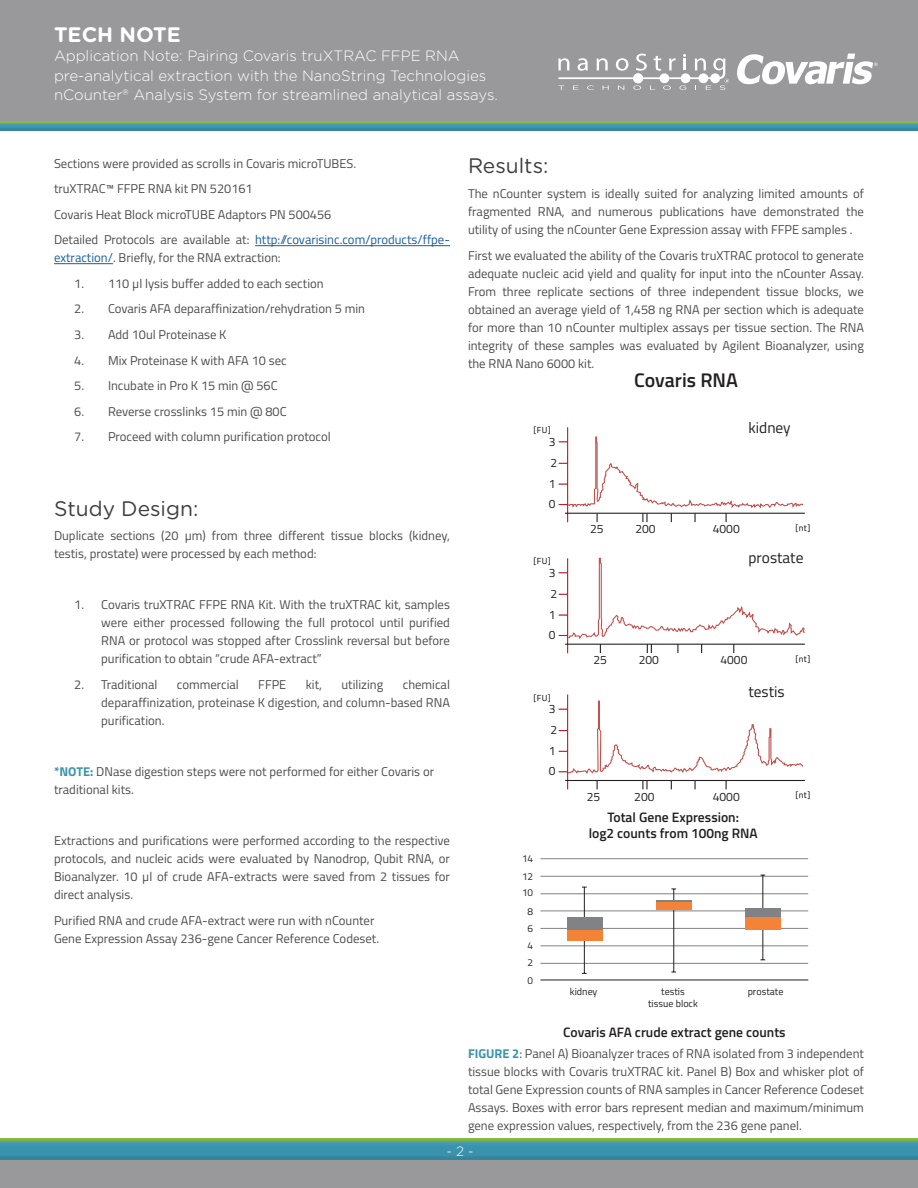
<style>
.page{position:relative;width:918px;height:1188px;background:#fff}
.page>*{position:absolute;margin:0;border:0;box-sizing:border-box;transform-origin:0 0}
.sub_head{font:21px "Gotham Rounded";color:#3e3e3f}
.t1{font:700 21px "Gotham Rounded";color:#fff}
.t2{font:600 19.8px "Titillium";color:#231f20}
.t3{font:15.45px "Titillium";color:#231f20}
.t4{font:300 15px/19.5px "Gotham Rounded";color:#fff}
.t5{font:600 13.65px/16.4px "Titillium";color:#231f20;text-align:center}
.t6{font:300 13.5px "Gotham Rounded";color:#fff}
.body{font:12.75px/18px "Titillium";color:#4b4c4d;text-align:justify}
.t7{font:12.15px "Titillium";color:#231f20}
.t8{font:10.05px/12px "Titillium";color:#231f20;text-align:center}
.t9{font:8.85px "Titillium";letter-spacing:.05em;color:#050504}
.s1{color:#175d9e}
.s2{font-weight:700;color:#3a93ac}
</style>
<div class="page">
<div style="left:0;top:1141px;width:918px;height:21px;background:#231f20;opacity:.1"></div>
<div style="left:0;top:0;width:918px;height:121px;background:#99989b"></div>
<div style="left:0;top:121px;width:918px;height:6px;background:#7bb53a"></div>
<div style="left:0;top:124px;width:918px;height:9px;background:#231f20;opacity:.1"></div>
<div style="left:0;top:1160px;width:918px;height:28px;background:#99989b"></div>
<div style="left:0;top:1138px;width:918px;height:6px;background:#231f20;opacity:.1"></div>
<hr style="left:255px;top:245px;width:195px;height:1px;background:#175d9e">
<hr style="left:54px;top:263px;width:59px;height:1px;background:#175d9e">
<svg style="left:737px;top:54px;width:141px;height:30px"></svg>
<svg style="left:558px;top:54px;width:171px;height:36px"></svg>
<hr style="left:567px;top:427px;width:1px;height:95px;background:#be1d2c">
<hr style="left:565px;top:513px;width:240px;height:1px;background:#231f20">
<hr style="left:567px;top:695px;width:1px;height:94px;background:#be1d2c">
<svg style="left:559px;top:700px;width:246px;height:89px"></svg>
<svg style="left:559px;top:557px;width:246px;height:96px"></svg>
<svg style="left:559px;top:436px;width:245px;height:86px"></svg>
<hr style="left:540px;top:980px;width:268px;height:1px;background:#231f20">
<hr style="left:540px;top:963px;width:268px;height:1px;background:#808285">
<hr style="left:540px;top:946px;width:268px;height:1px;background:#808285">
<hr style="left:540px;top:928px;width:268px;height:1px;background:#808285">
<hr style="left:540px;top:911px;width:268px;height:1px;background:#808285">
<hr style="left:540px;top:894px;width:268px;height:1px;background:#808285">
<hr style="left:540px;top:876px;width:268px;height:1px;background:#808285">
<hr style="left:540px;top:858px;width:268px;height:1px;background:#808285">
<hr style="left:584px;top:887px;width:1px;height:86px;background:#231f20">
<div style="left:567px;top:917px;width:35px;height:13px;background:#808285"></div>
<div style="left:567px;top:930px;width:35px;height:11px;background:#f48237"></div>
<hr style="left:673px;top:889px;width:1px;height:83px;background:#231f20">
<hr style="left:656px;top:900px;width:36px;height:2px;background:#808285">
<div style="left:656px;top:902px;width:36px;height:8px;background:#f48237"></div>
<hr style="left:763px;top:875px;width:1px;height:85px;background:#231f20">
<div style="left:745px;top:908px;width:36px;height:10px;background:#808285"></div>
<div style="left:745px;top:918px;width:36px;height:12px;background:#f48237"></div>
<h1 class="t1" style="left:54px;top:19px;width:128px">TECH NOTE</h1>
<p class="t4" style="left:54px;top:45px;width:445px">Application Note: Pairing Covaris truXTRAC FFPE RNA pre-analytical extraction with the NanoString Technologies nCounter® Analysis System for streamlined analytical assays.</p>
<p class="body" style="left:54px;top:154px;width:304px">Sections were provided as scrolls in Covaris microTUBES.</p>
<p class="body" style="left:54px;top:179px;width:200px">truXTRAC™ FFPE RNA kit PN 520161</p>
<p class="body" style="left:54px;top:205px;width:279px">Covaris Heat Block microTUBE Adaptors PN 500456</p>
<p class="body" style="left:54px;top:230px;width:398px">Detailed Protocols are available at: <span class="s1">http://covarisinc.com/products/ffpe&shy;extraction/</span>. Briefly, for the RNA extraction:</p>
<p class="body" style="left:74px;top:274px;width:251px">1. 110 μl lysis buffer added to each section</p>
<p class="body" style="left:74px;top:299px;width:292px">2. Covaris AFA deparaffinization/rehydration 5 min</p>
<p class="body" style="left:74px;top:325px;width:154px">3. Add 10ul Proteinase K</p>
<p class="body" style="left:74px;top:350px;width:214px">4. Mix Proteinase K with AFA 10 sec</p>
<p class="body" style="left:74px;top:376px;width:205px">5. Incubate in Pro K 15 min @ 56C</p>
<p class="body" style="left:74px;top:402px;width:214px">6. Reverse crosslinks 15 min @ 80C</p>
<p class="body" style="left:74px;top:427px;width:258px">7. Proceed with column purification protocol</p>
<p class="sub_head" style="left:54px;top:494px;width:146px">Study Design:</p>
<p class="body" style="left:54px;top:526px;width:398px">Duplicate sections (20 μm) from three different tissue blocks (kidney, testis, prostate) were processed by each method:</p>
<p class="body" style="left:101px;top:595px;width:350px;text-indent:-27px">1. Covaris truXTRAC FFPE RNA Kit. With the truXTRAC kit, samples were either processed following the full protocol until purified RNA or protocol was stopped after Crosslink reversal but before purification to obtain “crude AFA-extract”</p>
<p class="body" style="left:74px;top:675px;width:85px">2. Traditional</p>
<p class="body" style="left:177px;top:675px;width:63px">commercial</p>
<p class="body" style="left:258px;top:675px;width:30px">FFPE</p>
<p class="body" style="left:306px;top:675px;width:18px">kit,</p>
<p class="body" style="left:342px;top:675px;width:43px">utilizing</p>
<p class="body" style="left:101px;top:675px;width:350px;text-indent:302px">chemical deparaffinization, proteinase K digestion, and column-based RNA purification.</p>
<p class="body" style="left:54px;top:762px;width:382px"><span class="s2">*NOTE:</span> DNase digestion steps were not performed for either Covaris or traditional kits.</p>
<p class="body" style="left:54px;top:831px;width:398px">Extractions and purifications were performed according to the respective protocols, and nucleic acids were evaluated by Nanodrop, Qubit RNA, or Bioanalyzer. 10 μl of crude AFA-extracts were saved from 2 tissues for direct analysis.</p>
<p class="body" style="left:54px;top:911px;width:327px">Purified RNA and crude AFA-extract were run with nCounter<br>Gene Expression Assay 236-gene Cancer Reference Codeset.</p>
<p class="sub_head" style="left:468px;top:151px;width:82px">Results:</p>
<p class="body" style="left:468px;top:184px;width:398px">The nCounter system is ideally suited for analyzing limited amounts of fragmented RNA, and numerous publications have demonstrated the utility of using the nCounter Gene Expression assay with FFPE samples .</p>
<p class="body" style="left:468px;top:246px;width:398px">First we evaluated the ability of the Covaris truXTRAC protocol to generate adequate nucleic acid yield and quality for input into the nCounter Assay.<br>From three replicate sections of three independent tissue blocks, we obtained an average yield of 1,458 ng RNA per section which is adequate for more than 10 nCounter multiplex assays per tissue section. The RNA integrity of these samples was evaluated by Agilent Bioanalyzer, using the RNA Nano 6000 kit.</p>
<p class="t9" style="left:533px;top:424px;width:19px">[FU]</p>
<p class="t7" style="left:549px;top:433px;width:8px">3</p>
<p class="t7" style="left:550px;top:453px;width:8px">2</p>
<p class="t7" style="left:549px;top:475px;width:8px">1</p>
<p class="t7" style="left:549px;top:494px;width:8px">0</p>
<p class="t9" style="left:533px;top:555px;width:19px">[FU]</p>
<p class="t7" style="left:549px;top:563px;width:8px">3</p>
<p class="t7" style="left:550px;top:584px;width:8px">2</p>
<p class="t7" style="left:549px;top:606px;width:8px">1</p>
<p class="t7" style="left:549px;top:625px;width:8px">0</p>
<p class="t9" style="left:533px;top:691px;width:19px">[FU]</p>
<p class="t7" style="left:549px;top:700px;width:8px">3</p>
<p class="t7" style="left:550px;top:721px;width:8px">2</p>
<p class="t7" style="left:549px;top:742px;width:8px">1</p>
<p class="t7" style="left:549px;top:762px;width:8px">0</p>
<p class="t8" style="left:522px;top:852px;width:13px">14</p>
<p class="t8" style="left:522px;top:870px;width:13px">12</p>
<p class="t8" style="left:522px;top:886px;width:13px">10</p>
<p class="t8" style="left:528px;top:905px;width:7px">8</p>
<p class="t8" style="left:528px;top:922px;width:7px">6</p>
<p class="t8" style="left:528px;top:939px;width:7px">4</p>
<p class="t8" style="left:528px;top:956px;width:7px">2</p>
<p class="t8" style="left:528px;top:974px;width:7px">0</p>
<p class="t2" style="left:634px;top:365px;width:106px">Covaris RNA</p>
<p class="t3" style="left:748px;top:417px;width:44px">kidney</p>
<p class="t7" style="left:590px;top:520px;width:15px">25</p>
<p class="t7" style="left:635px;top:520px;width:22px">200</p>
<p class="t7" style="left:713px;top:520px;width:29px">4000</p>
<p class="t9" style="left:795px;top:522px;width:16px">[nt]</p>
<p class="t3" style="left:748px;top:547px;width:57px">prostate</p>
<p class="t7" style="left:593px;top:651px;width:15px">25</p>
<p class="t7" style="left:639px;top:651px;width:22px">200</p>
<p class="t7" style="left:720px;top:651px;width:29px">4000</p>
<p class="t3" style="left:748px;top:680px;width:38px">testis</p>
<p class="t9" style="left:795px;top:653px;width:16px">[nt]</p>
<p class="t7" style="left:587px;top:787px;width:15px">25</p>
<p class="t7" style="left:634px;top:787px;width:22px">200</p>
<p class="t7" style="left:713px;top:787px;width:29px">4000</p>
<p class="t5" style="left:589px;top:808px;width:171px">Total Gene Expression:<br>log2 counts from 100ng RNA</p>
<p class="t9" style="left:795px;top:789px;width:16px">[nt]</p>
<p class="t8" style="left:570px;top:985px;width:29px">kidney</p>
<p class="t8" style="left:748px;top:985px;width:37px">prostate</p>
<p class="t8" style="left:648px;top:985px;width:51px">testis tissue block</p>
<p class="t5" style="left:563px;top:1024px;width:224px">Covaris AFA crude extract gene counts</p>
<p class="body" style="left:468px;top:1044px;width:398px"><span class="s2">FIGURE 2</span>: Panel A) Bioanalyzer traces of RNA isolated from 3 independent tissue blocks with Covaris truXTRAC kit. Panel B) Box and whisker plot of total Gene Expression counts of RNA samples in Cancer Reference Codeset Assays. Boxes with error bars represent median and maximum/minimum gene expression values, respectively, from the 236 gene panel.</p>
<p class="t6" style="left:447px;top:1142px;width:29px">- 2 -</p>
</div>
